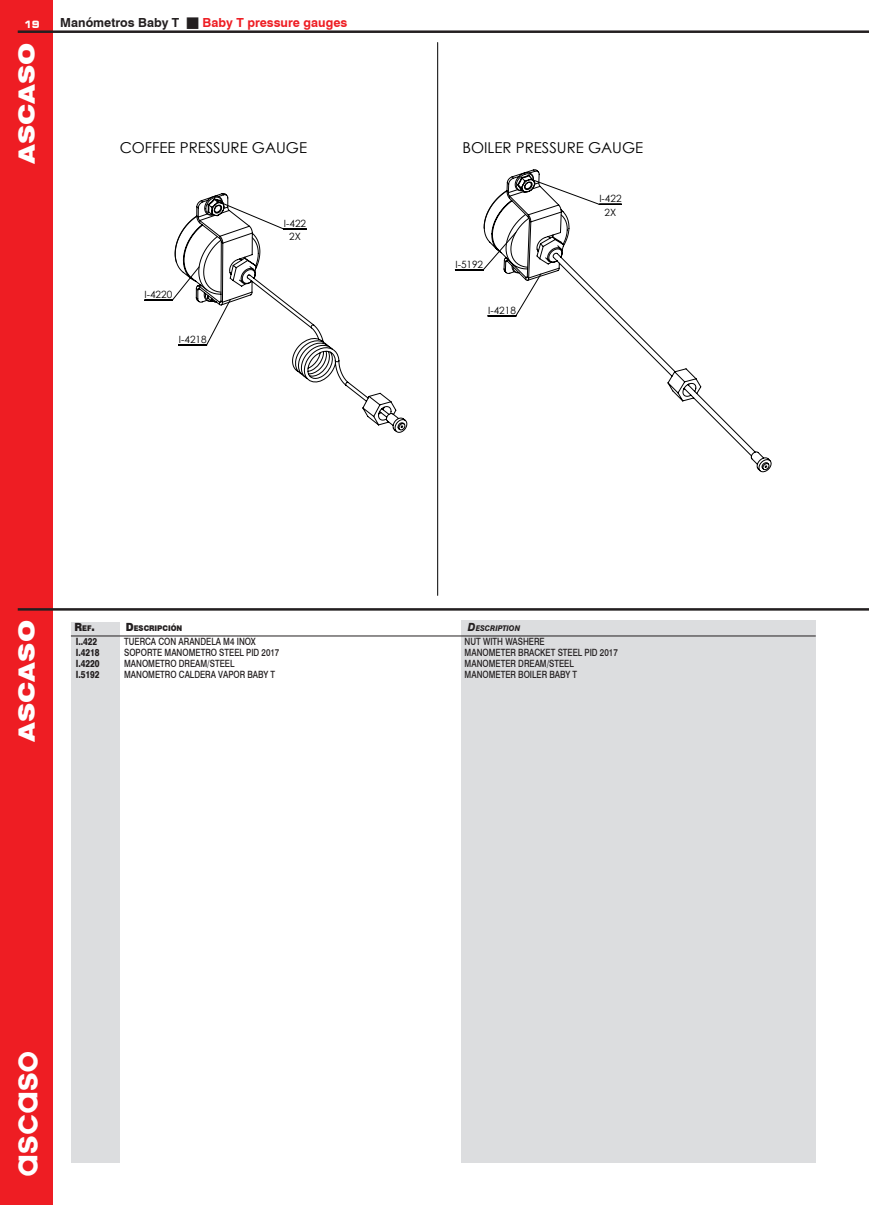
<style>
.page{position:relative;width:869px;height:1205px;background:#fff}
.page>*{position:absolute;margin:0;border:0;box-sizing:border-box;transform-origin:0 0}
.t1{font:27.5px "ASCAS Ologotype";color:#fff}
.t2{font:900 22.5px "Swiss 721 BT";color:#fff;scale:1.2 1}
.t3{font:15px "Century Gothic";color:#000}
.TITOL_PAGINA_RIGHT{font:700 12.5px "Swiss 721 BT";color:#ee1d23}
.t4{font:900 11.25px "Swiss 721 BT";color:#231f20;scale:.9 1}
.TEXTO_REGULAR{font:500 10px "Swiss 721 BT";color:#231f20;scale:.8 1}
.t5{font:10px/13.6px "Century Gothic";color:#000;text-align:center}
.referencia{font:800 10px "Swiss 721 BT";color:#231f20;scale:.8 1}
.t6{font:700 expanded 10px "Square 721 BT";color:#fff;scale:.8 1}
.t7{font:900 7.88px "Swiss 721 BT";color:#231f20;scale:.9 1}
.t8{font:italic 800 7.88px "Swiss 721 BT";color:#231f20;scale:.9 1}
.s1{color:#231f20}
.s2{font-size:7.88px}
.s3{font-size:11.25px}
</style>
<div class="page">
<div style="left:0;top:0;width:53px;height:1205px;background:#ee1d23"></div>
<hr style="left:18px;top:30px;width:850px;height:3px;background:#231f20">
<hr style="left:18px;top:608px;width:850px;height:3px;background:#231f20">
<div style="left:461px;top:620px;width:354px;height:542px;background:#dcdddf"></div>
<div style="left:71px;top:622px;width:48px;height:540px;background:#dcdddf"></div>
<hr style="left:71px;top:636px;width:744px;height:1px;background:#231f20">
<hr style="left:437px;top:43px;width:1px;height:552px;background:#000">
<svg style="left:144px;top:179px;width:339px;height:166px"></svg>
<svg style="left:175px;top:193px;width:232px;height:240px"></svg>
<svg style="left:483px;top:169px;width:288px;height:303px"></svg>
<p class="t6" style="left:24px;top:18px;width:21px">19</p>
<p class="TITOL_PAGINA_RIGHT" style="left:60px;top:15px;width:288px"><span class="s1">Manómetros Baby T</span> <span class="s1">■</span> Baby T pressure gauges</p>
<h2 class="t2" style="left:13px;top:164px;width:103px;rotate:-90deg">ASCASO</h2>
<p class="t3" style="left:120px;top:137px;width:189px">COFFEE PRESSURE GAUGE</p>
<p class="t3" style="left:462px;top:137px;width:182px">BOILER PRESSURE GAUGE</p>
<p class="t5" style="left:144px;top:287px;width:29px">I-4220</p>
<p class="t5" style="left:179px;top:332px;width:29px">I-4218</p>
<p class="t5" style="left:284px;top:216px;width:24px">I-422<br>2X</p>
<p class="t5" style="left:455px;top:257px;width:29px">I-5192</p>
<p class="t5" style="left:488px;top:303px;width:29px">I-4218</p>
<p class="t5" style="left:599px;top:192px;width:24px">I-422<br>2X</p>
<h2 class="t2" style="left:13px;top:742px;width:103px;rotate:-90deg">ASCASO</h2>
<p class="t4" style="left:74px;top:620px;width:24px">R<span class="s2">EF</span>.</p>
<p class="t7" style="left:126px;top:624px;width:64px"><span class="s3">D</span>ESCRIPCIÓN</p>
<p class="t8" style="left:468px;top:624px;width:59px"><span class="s3">D</span>ESCRIPTION</p>
<p class="referencia" style="left:76px;top:635px;width:28px">I..422</p>
<p class="TEXTO_REGULAR" style="left:124px;top:635px;width:166px">TUERCA CON ARANDELA M4 INOX</p>
<p class="TEXTO_REGULAR" style="left:464px;top:635px;width:102px">NUT WITH WASHERE</p>
<p class="referencia" style="left:76px;top:646px;width:31px">I.4218</p>
<p class="TEXTO_REGULAR" style="left:124px;top:646px;width:195px">SOPORTE MANOMETRO STEEL PID 2017</p>
<p class="TEXTO_REGULAR" style="left:464px;top:646px;width:193px">MANOMETER BRACKET STEEL PID 2017</p>
<p class="referencia" style="left:76px;top:657px;width:31px">I.4220</p>
<p class="TEXTO_REGULAR" style="left:124px;top:657px;width:139px">MANOMETRO DREAM/STEEL</p>
<p class="TEXTO_REGULAR" style="left:464px;top:657px;width:138px">MANOMETER DREAM/STEEL</p>
<p class="referencia" style="left:76px;top:668px;width:31px">I.5192</p>
<p class="TEXTO_REGULAR" style="left:124px;top:668px;width:190px">MANOMETRO CALDERA VAPOR BABY T</p>
<p class="TEXTO_REGULAR" style="left:464px;top:668px;width:142px">MANOMETER BOILER BABY T</p>
<h1 class="t1" style="left:13px;top:1176px;width:128px;rotate:-90deg">ascaso</h1>
</div>
